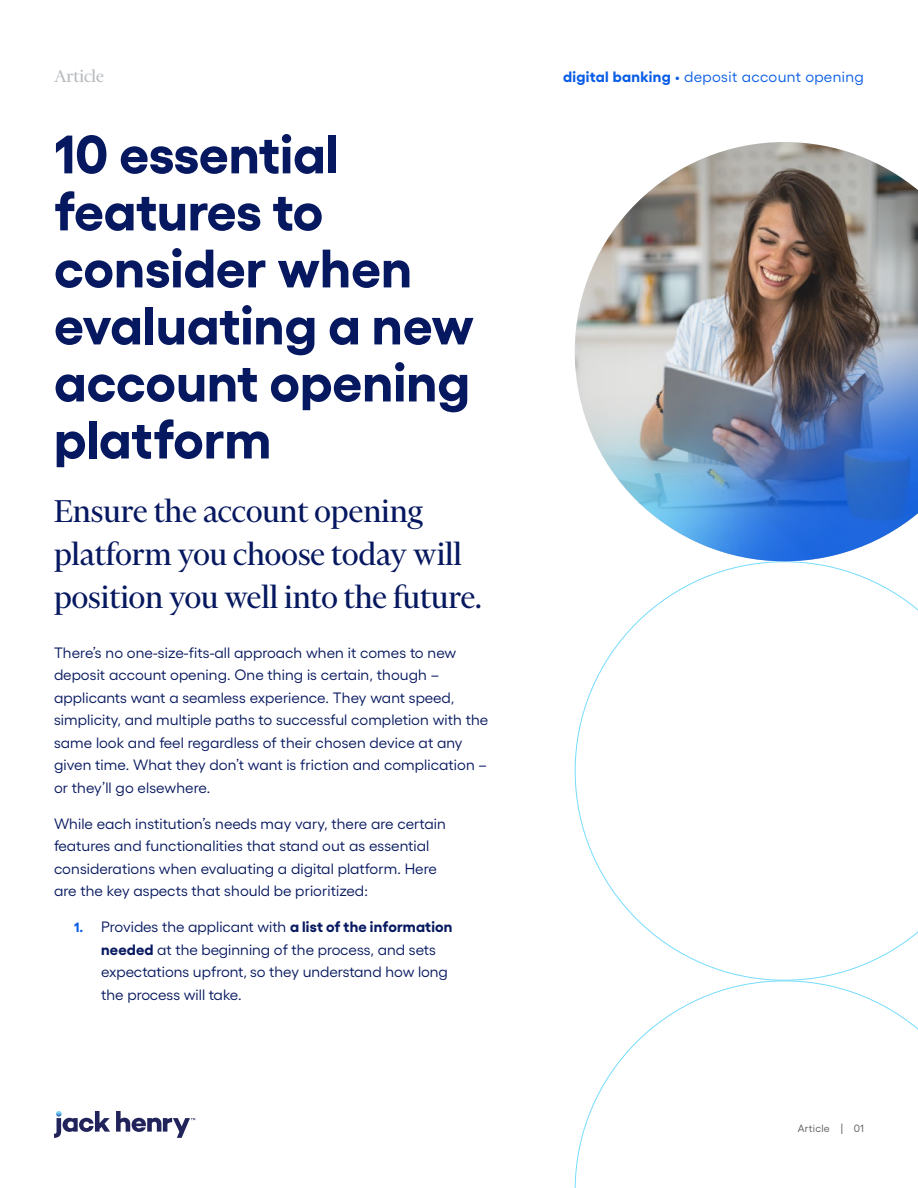
<style>
.page{position:relative;width:918px;height:1188px;background:#fff}
.page>*{position:absolute;margin:0;border:0;box-sizing:border-box;transform-origin:0 0}
.t1{font:700 54px/57px "Gellix";color:#06185f}
.t2{font:36px/43.2px "Financier Display";color:#06185f}
.t3{font:19.5px "Financier Display";color:#b6bbc0}
.t4{font:15px/22.5px "Gellix";letter-spacing:.005em;color:#06185f}
.t5{font:15px "Gellix";letter-spacing:.025em;color:#085ce5}
.t6{font:10.5px "Gellix";letter-spacing:.025em;color:#575a5d}
.s1{font-weight:700;font-size:13.5px;color:#085ce5}
.s2{font-weight:700}
</style>
<div class="page">
<svg style="left:575px;top:561px;width:343px;height:419px"></svg>
<svg style="left:574px;top:980px;width:344px;height:208px"></svg>
<svg style="left:54px;top:1111px;width:141px;height:27px"></svg>
<img style="left:575px;top:142px;width:343px;height:419px">
<h3 class="t3" style="left:54px;top:66px;width:52px">Article</h3>
<h1 class="t1" style="left:54px;top:120px;width:421px">10 essential features to consider when evaluating a new account opening platform</h1>
<h2 class="t2" style="left:54px;top:489px;width:429px">Ensure the account opening platform you choose today will position you well into the future.</h2>
<p class="t4" style="left:54px;top:640px;width:436px">There’s no one-size-fits-all approach when it comes to new deposit account opening. One thing is certain, though – applicants want a seamless experience. They want speed, simplicity, and multiple paths to successful completion with the same look and feel regardless of their chosen device at any given time. What they don’t want is friction and complication – or they’ll go elsewhere.</p>
<p class="t4" style="left:54px;top:811px;width:393px">While each institution’s needs may vary, there are certain features and functionalities that stand out as essential considerations when evaluating a digital platform. Here are the key aspects that should be prioritized:</p>
<p class="t4" style="left:101px;top:914px;width:353px;text-indent:-27px"><span class="s1">1.</span> Provides the applicant with <span class="s2">a list of the information needed</span> at the beginning of the process, and sets expectations upfront, so they understand how long the process will take.</p>
<p class="t5" style="left:563px;top:65px;width:302px"><span class="s2">digital banking</span> • deposit account opening</p>
<p class="t6" style="left:798px;top:1120px;width:68px">Article | 01</p>
</div>
